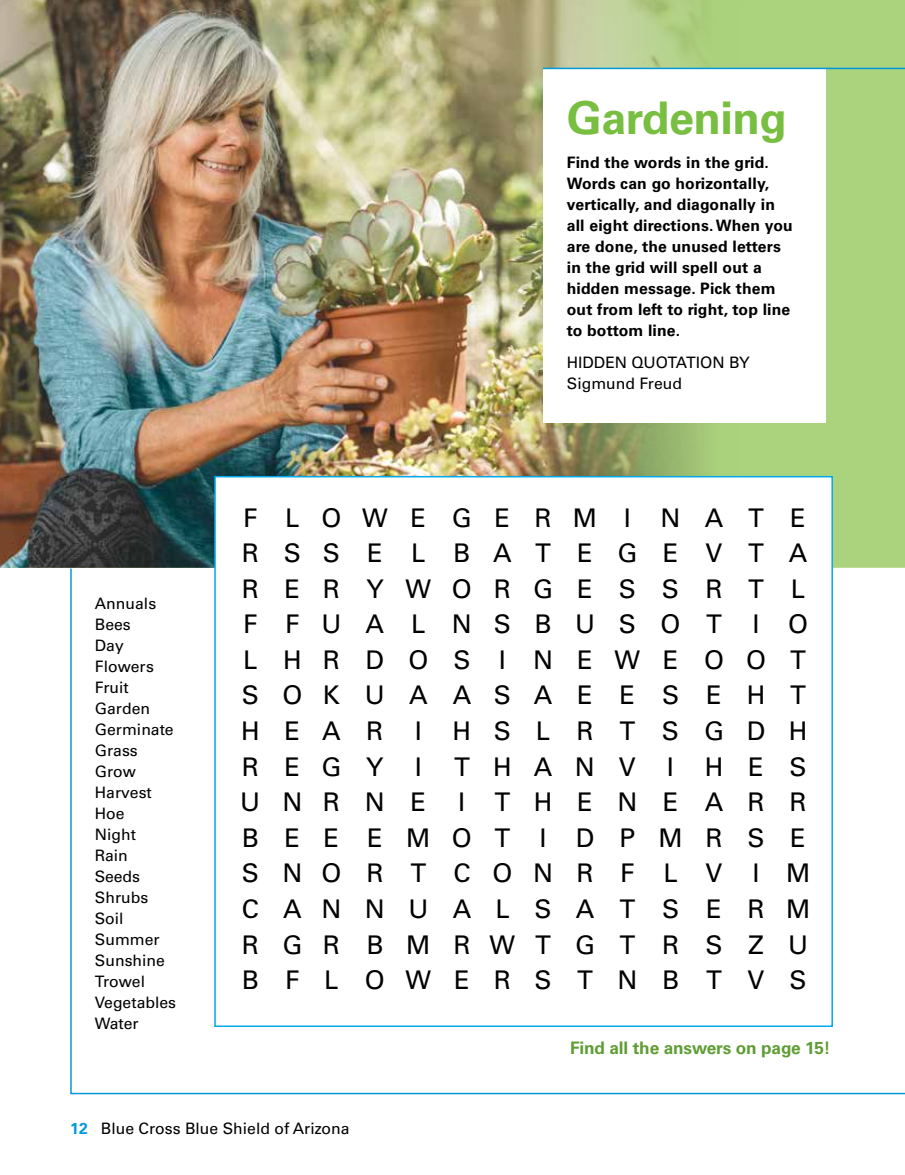
<style>
.page{position:relative;width:905px;height:1175px;background:#fff}
.page>*{position:absolute;margin:0;border:0;box-sizing:border-box;transform-origin:0 0}
.t1{font:700 45px "Univers LT Std";letter-spacing:-.01em;color:#78be40}
.t2{font:25.65px/35.5px "Univers LT Std";color:#000}
.t3{font:700 17.25px "Univers LT Std";letter-spacing:-.01em;color:#609d35}
.t4{font:700 15.75px/21px "Univers LT Std";letter-spacing:.01em;color:#000}
.t5{font:15.75px/21px "Univers LT Std";color:#000}
.s1{font-weight:700;color:#0099da}
</style>
<div class="page">
<div style="left:737px;top:0;width:167px;height:67px;background:#abd27d"></div>
<img style="left:0;top:0;width:737px;height:568px">
<img style="left:69px;top:67px;width:835px;height:1028px">
<p class="t5" style="left:95px;top:593px;width:63px">Annuals</p>
<p class="t5" style="left:95px;top:614px;width:37px">Bees</p>
<p class="t5" style="left:95px;top:635px;width:30px">Day</p>
<p class="t5" style="left:95px;top:656px;width:60px">Flowers</p>
<p class="t5" style="left:95px;top:677px;width:35px">Fruit</p>
<p class="t5" style="left:95px;top:698px;width:57px">Garden</p>
<p class="t5" style="left:95px;top:719px;width:80px">Germinate</p>
<p class="t5" style="left:95px;top:740px;width:44px">Grass</p>
<p class="t5" style="left:95px;top:761px;width:43px">Grow</p>
<p class="t5" style="left:95px;top:782px;width:58px">Harvest</p>
<p class="t5" style="left:95px;top:803px;width:31px">Hoe</p>
<p class="t5" style="left:95px;top:824px;width:43px">Night</p>
<p class="t5" style="left:95px;top:845px;width:34px">Rain</p>
<p class="t5" style="left:95px;top:866px;width:47px">Seeds</p>
<p class="t5" style="left:95px;top:887px;width:55px">Shrubs</p>
<p class="t5" style="left:95px;top:908px;width:30px">Soil</p>
<p class="t5" style="left:95px;top:929px;width:66px">Summer</p>
<p class="t5" style="left:95px;top:950px;width:72px">Sunshine</p>
<p class="t5" style="left:95px;top:971px;width:52px">Trowel</p>
<p class="t5" style="left:95px;top:992px;width:83px">Vegetables</p>
<p class="t5" style="left:95px;top:1013px;width:45px">Water</p>
<p class="t1" style="left:567px;top:91px;width:222px">Gardening</p>
<p class="t4" style="left:567px;top:152px;width:227px">Find the words in the grid.<br>Words can go horizontally, vertically, and diagonally in all eight directions. When you are done, the unused letters in the grid will spell out a hidden message. Pick them out from left to right, top line to bottom line.</p>
<p class="t5" style="left:567px;top:352px;width:184px">HIDDEN QUOTATION BY<br>Sigmund Freud</p>
<p class="t2" style="left:240px;top:500px;width:571px">F L O W E G E R M I N A T E<br>R S S E L B A T E G E V T A<br>R E R Y W O R G E S S R T L<br>F F U A L N S B U S O T I O<br>L H R D O S I N E W E O O T<br>S O K U A A S A E E S E H T<br>H E A R I H S L R T S G D H<br>R E G Y I T H A N V I H E S<br>U N R N E I T H E N E A R R<br>B E E E M O T I D P M R S E<br>S N O R T C O N R F L V I M<br>C A N N U A L S A T S E R M<br>R G R B M R W T G T R S Z U<br>B F L O W E R S T N B T V S</p>
<p class="t3" style="left:570px;top:1037px;width:262px">Find all the answers on page 15!</p>
<p class="t5" style="left:70px;top:1118px;width:280px"><span class="s1">12</span> Blue Cross Blue Shield of Arizona</p>
</div>
